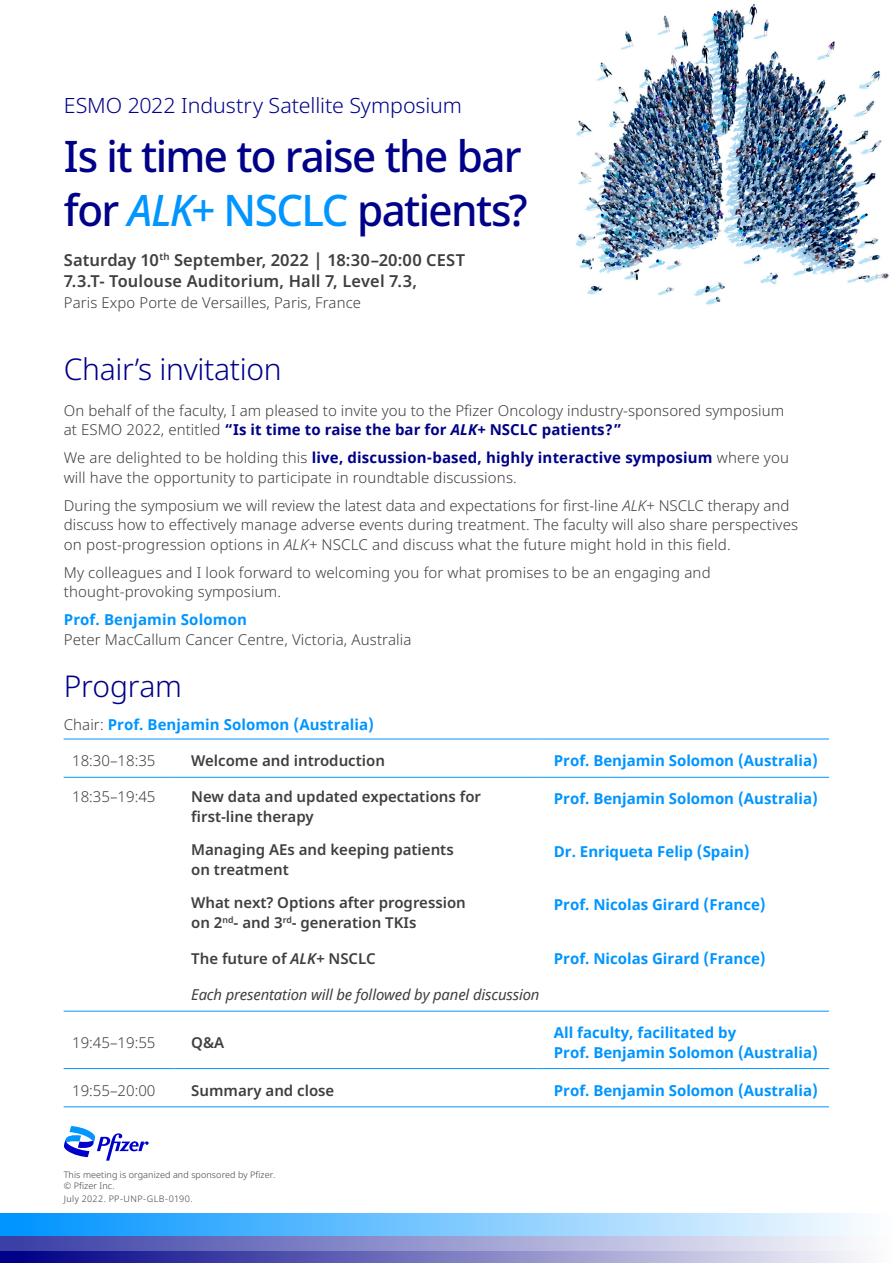
<style>
.page{position:relative;width:893px;height:1263px;background:#fff}
.page>*{position:absolute;margin:0;border:0;box-sizing:border-box;transform-origin:0 0}
.t1{font:500 43.5px/54px "Noto Sans";letter-spacing:-.04em;color:#008}
.t2{font:300 30px "Noto Sans";letter-spacing:-.01em;color:#008}
.t3{font:300 21px "Noto Sans";letter-spacing:-.005em;color:#008}
.t4{font:600 16.5px/21.5px "Noto Sans";letter-spacing:.01em;color:#3f3e40}
.t5{font:300 15px/19.5px "Noto Sans";letter-spacing:.005em;color:#3f3e40}
.t6{font:700 15px/19.5px "Noto Sans";color:#0095ff}
.t7{font:600 15px/20.1px "Noto Sans";color:#3f3e40}
.t8{font:italic 15px "Noto Sans";letter-spacing:-.01em;color:#3f3e40}
.t9{font:300 9px/10.8px "Noto Sans";letter-spacing:.01em;color:#3f3e40}
.t10{font:300 9px "Noto Sans";letter-spacing:.045em;color:#3f3e40}
.s1{font-style:italic;color:#0095ff}
.s2{color:#0095ff}
.s3{font-size:18px}
.s4{font-weight:700;color:#008}
.s5{font-weight:700;font-style:italic;color:#008}
.s6{font-style:italic}
.s7{font-weight:300;color:#3f3e40}
</style>
<div class="page">
<img style="left:575px;top:4px;width:314px;height:301px">
<div style="left:0;top:1213px;width:893px;height:32px;background:linear-gradient(to right,#0093ff,#fdfeff)"></div>
<svg style="left:0;top:1236px;width:893px;height:15px;background:#9a9cd0"></svg>
<svg style="left:0;top:1257px;width:861px;height:6px;background:#7777bf"></svg>
<svg style="left:0;top:1251px;width:861px;height:6px;background:#7777bf"></svg>
<hr style="left:64px;top:739px;width:110px;height:1px;background:#0095ff">
<hr style="left:174px;top:739px;width:363px;height:1px;background:#0095ff">
<hr style="left:537px;top:739px;width:292px;height:1px;background:#0095ff">
<hr style="left:64px;top:777px;width:110px;height:1px;background:#0095ff">
<hr style="left:174px;top:777px;width:363px;height:1px;background:#0095ff">
<hr style="left:537px;top:777px;width:292px;height:1px;background:#0095ff">
<hr style="left:64px;top:1011px;width:110px;height:1px;background:#0095ff">
<hr style="left:174px;top:1011px;width:363px;height:1px;background:#0095ff">
<hr style="left:537px;top:1011px;width:292px;height:1px;background:#0095ff">
<hr style="left:64px;top:1068px;width:110px;height:1px;background:#0095ff">
<hr style="left:174px;top:1068px;width:363px;height:1px;background:#0095ff">
<hr style="left:537px;top:1068px;width:292px;height:1px;background:#0095ff">
<hr style="left:64px;top:1106px;width:110px;height:1px;background:#0095ff">
<hr style="left:174px;top:1106px;width:363px;height:1px;background:#0095ff">
<hr style="left:537px;top:1106px;width:292px;height:1px;background:#0095ff">
<svg style="left:64px;top:1126px;width:85px;height:34px"></svg>
<h3 class="t3" style="left:64px;top:90px;width:400px">ESMO 2022 Industry Satellite Symposium</h3>
<h1 class="t1" style="left:64px;top:130px;width:465px">Is it time to raise the bar for <span class="s1">ALK+</span> <span class="s2">NSCLC</span> patients?</h1>
<p class="t4" style="left:64px;top:250px;width:403px">Saturday 10<sup>th</sup> September, 2022 <span class="s3">|</span> 18:30–20:00 CEST<br>7.3.T- Toulouse Auditorium, Hall 7, Level 7.3,</p>
<p class="t5" style="left:64px;top:293px;width:299px">Paris Expo Porte de Versailles, Paris, France</p>
<h2 class="t2" style="left:64px;top:348px;width:219px">Chair’s invitation</h2>
<p class="t5" style="left:64px;top:401px;width:722px">On behalf of the faculty, I am pleased to invite you to the Pfizer Oncology industry-sponsored symposium at ESMO 2022, entitled <span class="s4">“Is it time to raise the bar for</span> <span class="s5">ALK+</span> <span class="s4">NSCLC patients?”</span></p>
<p class="t5" style="left:64px;top:448px;width:727px">We are delighted to be holding this <span class="s4">live, discussion-based, highly interactive symposium</span> where you will have the opportunity to participate in roundtable discussions.</p>
<p class="t5" style="left:64px;top:496px;width:736px">During the symposium we will review the latest data and expectations for first-line <span class="s6">ALK+</span> NSCLC therapy and discuss how to effectively manage adverse events during treatment. The faculty will also share perspectives on post‑progression options in <span class="s6">ALK+</span> NSCLC and discuss what the future might hold in this field.</p>
<p class="t5" style="left:64px;top:563px;width:648px">My colleagues and I look forward to welcoming you for what promises to be an engaging and thought-provoking symposium.</p>
<p class="t6" style="left:64px;top:610px;width:185px">Prof. Benjamin Solomon</p>
<p class="t5" style="left:64px;top:630px;width:349px">Peter MacCallum Cancer Centre, Victoria, Australia</p>
<h2 class="t2" style="left:64px;top:664px;width:120px">Program</h2>
<p class="t6" style="left:64px;top:715px;width:312px"><span class="s7">Chair:</span> Prof. Benjamin Solomon (Australia)</p>
<p class="t5" style="left:72px;top:751px;width:85px">18:30–18:35</p>
<p class="t7" style="left:191px;top:751px;width:195px">Welcome and introduction</p>
<p class="t6" style="left:554px;top:751px;width:266px">Prof. Benjamin Solomon (Australia)</p>
<p class="t5" style="left:72px;top:787px;width:85px">18:35–19:45</p>
<p class="t7" style="left:191px;top:787px;width:291px">New data and updated expectations for first‑line therapy</p>
<p class="t6" style="left:554px;top:789px;width:266px">Prof. Benjamin Solomon (Australia)</p>
<p class="t7" style="left:191px;top:840px;width:264px">Managing AEs and keeping patients on treatment</p>
<p class="t6" style="left:554px;top:842px;width:197px">Dr. Enriqueta Felip (Spain)</p>
<p class="t7" style="left:191px;top:893px;width:276px">What next? Options after progression on 2<sup>nd</sup>- and 3<sup>rd</sup>- generation TKIs</p>
<p class="t6" style="left:554px;top:895px;width:213px">Prof. Nicolas Girard (France)</p>
<p class="t7" style="left:191px;top:949px;width:186px">The future of <span class="s6">ALK+</span> NSCLC</p>
<p class="t6" style="left:554px;top:949px;width:213px">Prof. Nicolas Girard (France)</p>
<p class="t8" style="left:191px;top:983px;width:350px">Each presentation will be followed by panel discussion</p>
<p class="t5" style="left:72px;top:1033px;width:85px">19:45–19:55</p>
<p class="t7" style="left:191px;top:1033px;width:35px">Q&amp;A</p>
<p class="t6" style="left:554px;top:1023px;width:266px">All faculty, facilitated by<br>Prof. Benjamin Solomon (Australia)</p>
<p class="t5" style="left:72px;top:1081px;width:85px">19:55–20:00</p>
<p class="t7" style="left:191px;top:1080px;width:145px">Summary and close</p>
<p class="t6" style="left:554px;top:1081px;width:266px">Prof. Benjamin Solomon (Australia)</p>
<p class="t9" style="left:64px;top:1169px;width:213px">This meeting is organized and sponsored by Pfizer. © Pfizer Inc.</p>
<p class="t10" style="left:64px;top:1192px;width:130px">July 2022. PP-UNP-GLB-0190.</p>
</div>
